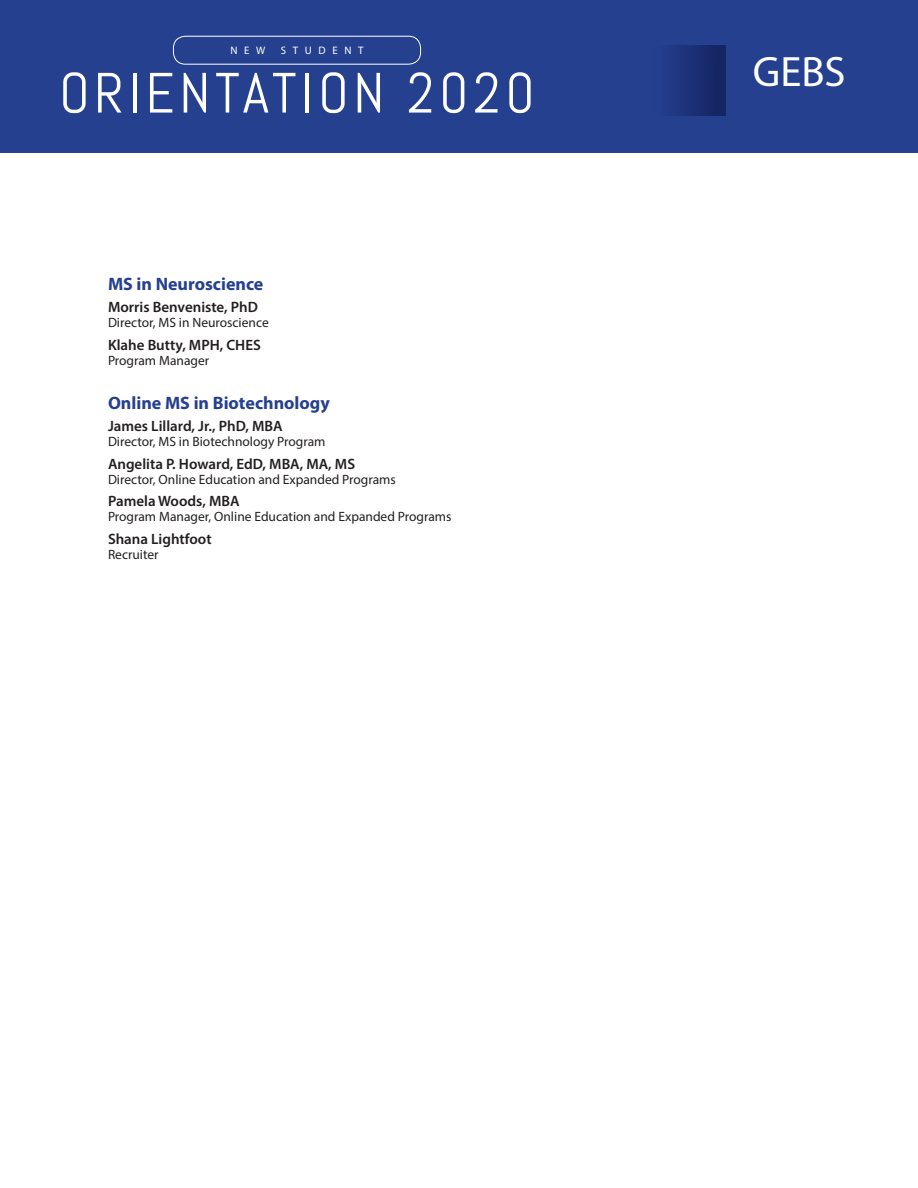
<style>
.page{position:relative;width:918px;height:1188px;background:#fff}
.page>*{position:absolute;margin:0;border:0;box-sizing:border-box;transform-origin:0 0}
.t1{font:56.7px "Abel";letter-spacing:.08em;color:#fff}
.t2{font:42.75px "Myriad Pro";color:#fff}
.Offices_sub{font:700 18px "Myriad Pro";color:#25408f}
.Name{font:600 15px "Myriad Pro";color:#231f20}
.Titles{font:13.5px "Myriad Pro";color:#231f20}
.t3{font:10.8px "Myriad Pro";letter-spacing:.61em;color:#fff}
</style>
<div class="page">
<div style="left:0;top:0;width:918px;height:153px;background:#25408f"></div>
<div style="left:652px;top:45px;width:74px;height:71px;background:linear-gradient(to right,#254191,#132361)"></div>
<div style="left:173px;top:36px;width:248px;height:28px;border:1px solid #fff;border-radius:12px"></div>
<p class="t3" style="left:230px;top:44px;width:37px">NEW</p>
<p class="t3" style="left:281px;top:44px;width:84px">STUDENT</p>
<p class="t1" style="left:59px;top:57px;width:477px">ORIENTATION 2020</p>
<p class="Offices_sub" style="left:108px;top:272px;width:157px">MS in Neuroscience</p>
<p class="Name" style="left:108px;top:297px;width:151px">Morris Benveniste, PhD</p>
<p class="Titles" style="left:108px;top:314px;width:162px">Director, MS in Neuroscience</p>
<p class="Name" style="left:108px;top:335px;width:154px">Klahe Butty, MPH, CHES</p>
<p class="Titles" style="left:108px;top:352px;width:103px">Program Manager</p>
<p class="Offices_sub" style="left:108px;top:391px;width:223px">Online MS in Biotechnology</p>
<p class="Name" style="left:108px;top:417px;width:176px">James Lillard, Jr., PhD, MBA</p>
<p class="Titles" style="left:108px;top:433px;width:219px">Director, MS in Biotechnology Program</p>
<p class="Name" style="left:108px;top:454px;width:249px">Angelita P. Howard, EdD, MBA, MA, MS</p>
<p class="Titles" style="left:108px;top:471px;width:289px">Director, Online Education and Expanded Programs</p>
<p class="Name" style="left:108px;top:492px;width:133px">Pamela Woods, MBA</p>
<p class="Titles" style="left:108px;top:508px;width:345px">Program Manager, Online Education and Expanded Programs</p>
<p class="Name" style="left:108px;top:529px;width:105px">Shana Lightfoot</p>
<p class="Titles" style="left:108px;top:546px;width:52px">Recruiter</p>
<p class="t2" style="left:753px;top:45px;width:94px">GEBS</p>
</div>
